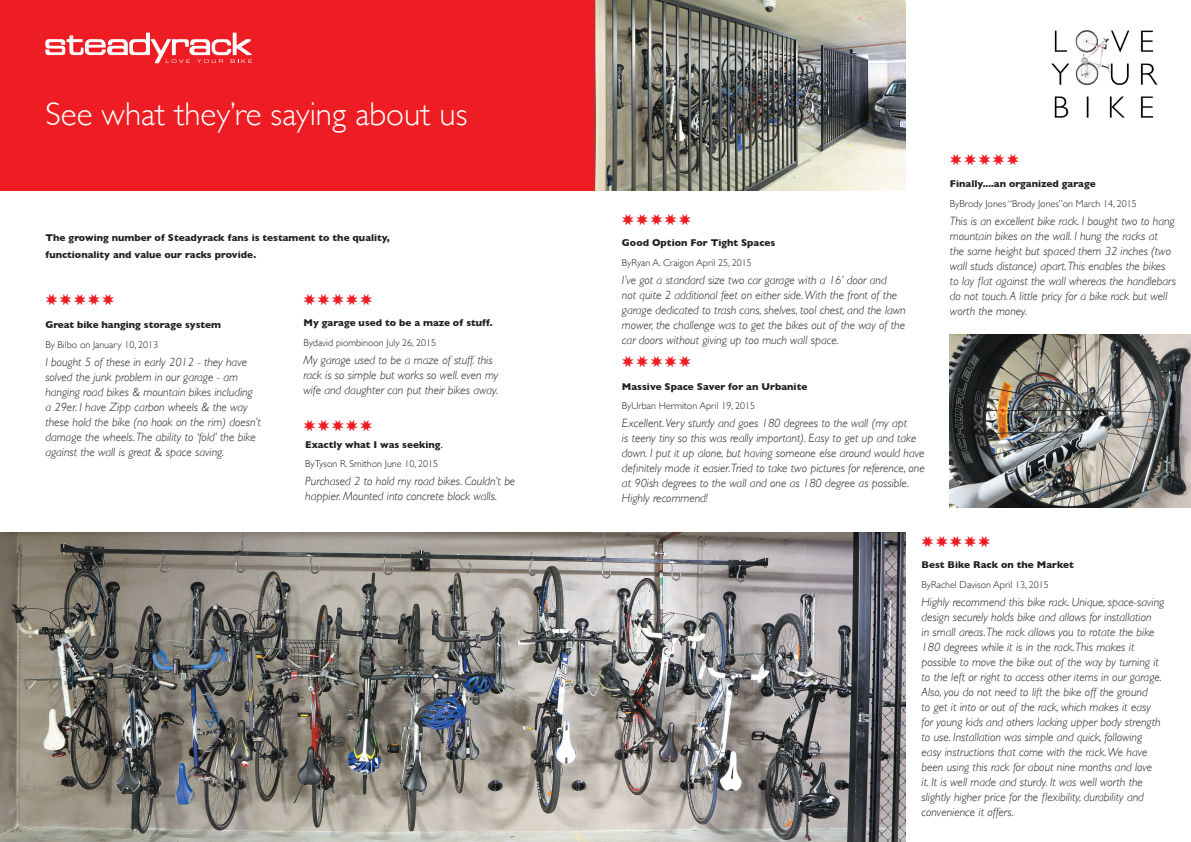
<style>
.page{position:relative;width:1191px;height:842px;background:#fff}
.page>*{position:absolute;margin:0;border:0;box-sizing:border-box;transform-origin:0 0}
.t1{font:300 33px "Gill Sans";color:#fff}
.t2{font:16px "Zapf Dingbats ITC";color:#ee1d23}
.t3{font:italic 300 12px/15px "Gill Sans";color:#231f20}
.t4{font:700 10px/17px "Gill Sans";color:#231f20}
.t5{font:300 10px/19.8px "Gill Sans";color:#231f20}
.s1{font-weight:700}
.s2{font-family:"Minion Pro";font-weight:400;font-size:12px}
</style>
<div class="page">
<div style="left:0;top:0;width:595px;height:190px;background:#ee1d23"></div>
<img style="left:0;top:532px;width:905px;height:310px">
<img style="left:1051px;top:30px;width:107px;height:88px">
<svg style="left:45px;top:33px;width:207px;height:30px"></svg>
<img style="left:950px;top:335px;width:241px;height:172px">
<img style="left:595px;top:0;width:310px;height:191px">
<h1 class="t1" style="left:45px;top:88px;width:423px">See what they’re saying about us</h1>
<p class="t4" style="left:45px;top:229px;width:346px">The growing number of Steadyrack fans is testament to the quality, functionality and value our racks provide.</p>
<h2 class="t2" style="left:45px;top:292px;width:70px">✸ ✸ ✸ ✸ ✸</h2>
<h2 class="t2" style="left:303px;top:292px;width:70px">✸ ✸ ✸ ✸ ✸</h2>
<p class="t4" style="left:45px;top:316px;width:177px">Great bike hanging storage system</p>
<p class="t5" style="left:45px;top:334px;width:114px">By Bilbo on January 10, 2013</p>
<p class="t3" style="left:45px;top:354px;width:217px">I bought 5 of these in early 2012 - they have solved the junk problem in our garage - am hanging road bikes &amp; mountain bikes including a 29er. I have Zipp carbon wheels &amp; the way these hold the bike (no hook on the rim) doesn’t damage the wheels. The ability to ‘fold’ the bike against the wall is great &amp; space saving.</p>
<p class="t4" style="left:303px;top:314px;width:191px">My garage used to be a maze of stuff.</p>
<p class="t5" style="left:303px;top:332px;width:134px">Bydavid piombinoon July 26, 2015</p>
<p class="t3" style="left:303px;top:352px;width:196px">My garage used to be a maze of stuff. this rack is so simple but works so well. even my wife and daughter can put their bikes away.</p>
<h2 class="t2" style="left:303px;top:418px;width:70px">✸ ✸ ✸ ✸ ✸</h2>
<p class="t5" style="left:305px;top:434px;width:139px"><span class="s1">Exactly what I was seeking</span><span class="s2">.<br></span>ByTyson R. Smithon June 10, 2015</p>
<p class="t3" style="left:305px;top:474px;width:211px">Purchased 2 to hold my road bikes. Couldn’t be happier. Mounted into concrete block walls.</p>
<h2 class="t2" style="left:622px;top:212px;width:70px">✸ ✸ ✸ ✸ ✸</h2>
<p class="t4" style="left:622px;top:234px;width:155px">Good Option For Tight Spaces</p>
<p class="t5" style="left:622px;top:252px;width:131px">ByRyan A. Craigon April 25, 2015</p>
<p class="t3" style="left:622px;top:272px;width:285px">I’ve got a standard size two car garage with a 16’ door and<br>not quite 2 additional feet on either side. With the front of the garage dedicated to trash cans, shelves, tool chest, and the lawn mower, the challenge was to get the bikes out of the way of the car doors without giving up too much wall space.</p>
<p class="t4" style="left:622px;top:377px;width:187px">Massive Space Saver for an Urbanite</p>
<p class="t5" style="left:622px;top:396px;width:135px">ByUrban Hermiton April 19, 2015</p>
<p class="t3" style="left:622px;top:416px;width:304px">Excellent. Very sturdy and goes 180 degrees to the wall (my apt<br>is teeny tiny so this was really important). Easy to get up and take down. I put it up alone, but having someone else around would have definitely made it easier. Tried to take two pictures for reference, one at 90ish degrees to the wall and one as 180 degree as possible.<br>Highly recommend!</p>
<h2 class="t2" style="left:622px;top:354px;width:70px">✸ ✸ ✸ ✸ ✸</h2>
<h2 class="t2" style="left:950px;top:152px;width:70px">✸ ✸ ✸ ✸ ✸</h2>
<p class="t4" style="left:950px;top:175px;width:147px">Finally....an organized garage</p>
<p class="t5" style="left:950px;top:193px;width:188px">ByBrody Jones “Brody Jones”on March 14, 2015</p>
<p class="t3" style="left:950px;top:214px;width:228px">This is an excellent bike rack. I bought two to hang mountain bikes on the wall. I hung the racks at<br>the same height but spaced them 32 inches (two wall studs distance) apart. This enables the bikes to lay flat against the wall whereas the handlebars do not touch. A little pricy for a bike rack but well worth the money.</p>
<h2 class="t2" style="left:921px;top:534px;width:70px">✸ ✸ ✸ ✸ ✸</h2>
<p class="t4" style="left:921px;top:556px;width:154px">Best Bike Rack on the Market</p>
<p class="t5" style="left:921px;top:574px;width:129px">ByRachel Davison April 13, 2015</p>
<p class="t3" style="left:921px;top:594px;width:244px">Highly recommend this bike rack. Unique, space-saving design securely holds bike and allows for installation<br>in small areas. The rack allows you to rotate the bike 180 degrees while it is in the rack. This makes it possible to move the bike out of the way by turning it to the left or right to access other items in our garage.<br>Also, you do not need to lift the bike off the ground<br>to get it into or out of the rack, which makes it easy for young kids and others lacking upper body strength to use. Installation was simple and quick, following easy instructions that come with the rack. We have been using this rack for about nine months and love<br>it. It is well made and sturdy. It was well worth the slightly higher price for the flexibility, durability and convenience it offers.</p>
</div>
